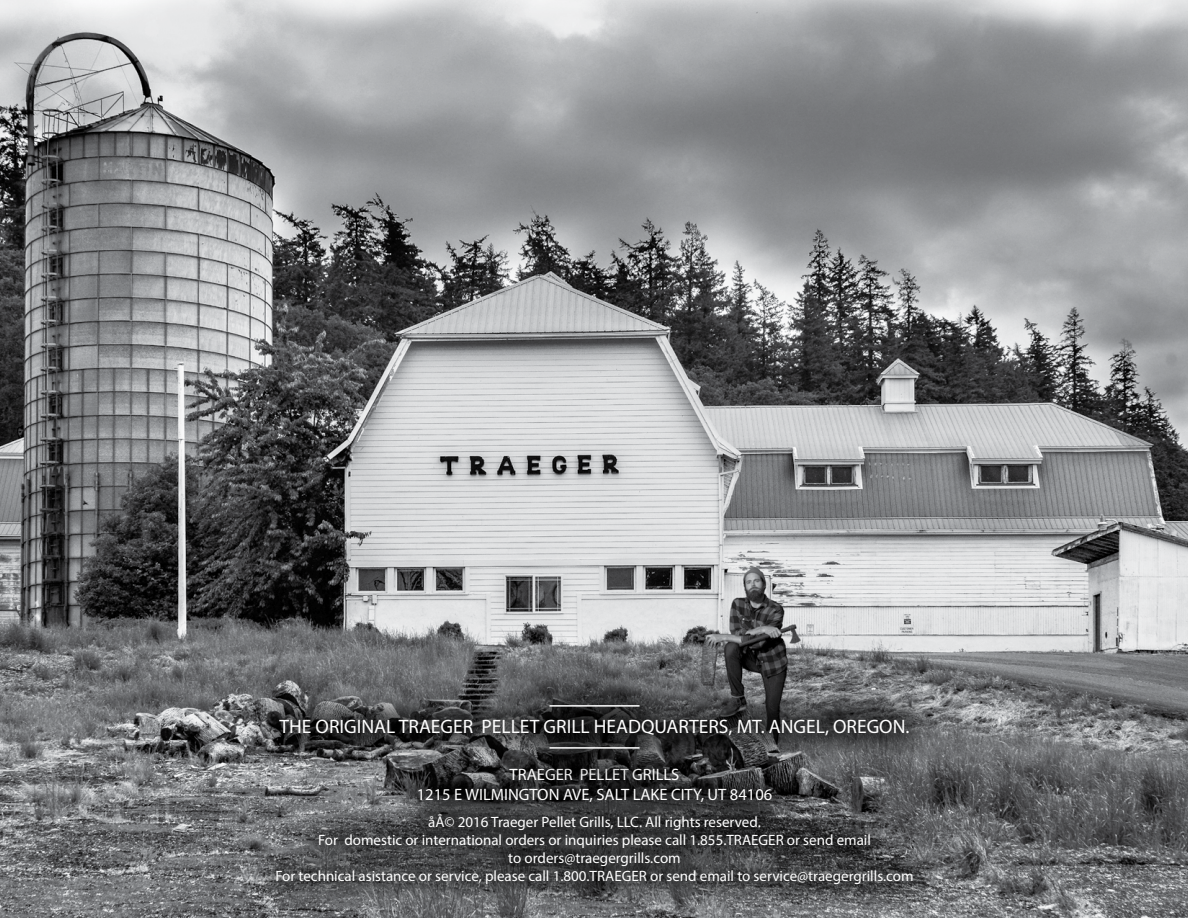
<style>
.page{position:relative;width:1188px;height:918px;background:#fff}
.page>*{position:absolute;margin:0;border:0;box-sizing:border-box;transform-origin:0 0}
.t1{font:19.5px "Myriad Pro";color:#fff}
.t2{font:16.5px/19.8px "Myriad Pro";color:#fff;text-align:center}
.t3{font:15px/18px "Myriad Pro";color:#fff;text-align:center}
</style>
<div class="page">
<img style="left:0;top:0;width:1188px;height:918px">
<div style="left:248px;top:740px;width:693px;height:173px;background:#000;opacity:.6"></div>
<div style="left:244px;top:668px;width:700px;height:117px;background:#000;opacity:.8"></div>
<hr style="left:550px;top:747px;width:90px;height:2px;background:#fff">
<hr style="left:550px;top:705px;width:90px;height:2px;background:#fff">
<h1 class="t1" style="left:279px;top:715px;width:632px">THE ORIGINAL TRAEGER PELLET GRILL HEADQUARTERS, MT. ANGEL, OREGON.</h1>
<p class="t2" style="left:417px;top:765px;width:357px">TRAEGER PELLET GRILLS<br>1215 E WILMINGTON AVE, SALT LAKE CITY, UT 84106</p>
<p class="t3" style="left:275px;top:813px;width:640px">åÅ© 2016 Traeger Pellet Grills, LLC. All rights reserved.<br>For domestic or international orders or inquiries please call 1.855.TRAEGER or send email<br>to orders@traegergrills.com<br>For technical asistance or service, please call 1.800.TRAEGER or send email to service@traegergrills.com</p>
</div>
